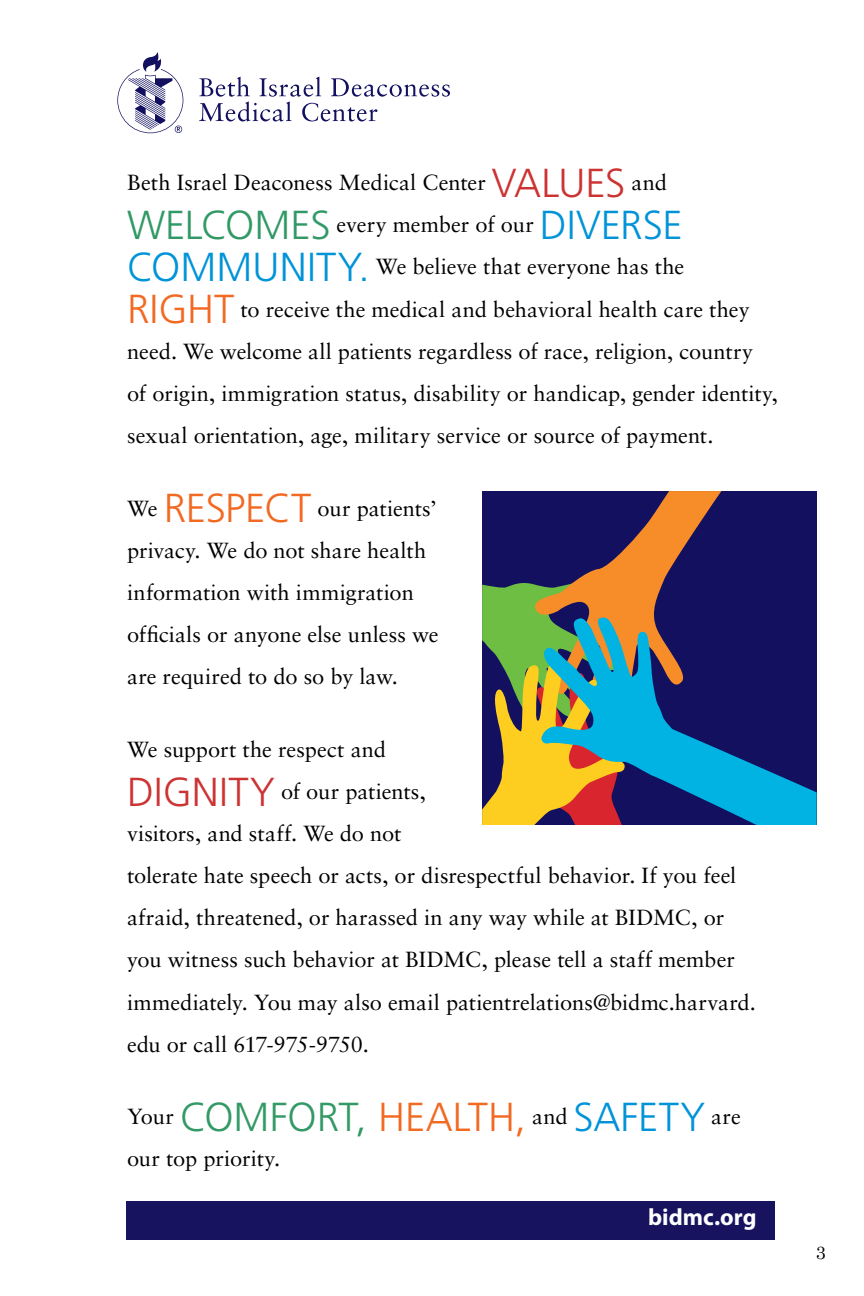
<style>
.page{position:relative;width:864px;height:1296px;background:#fff}
.page>*{position:absolute;margin:0;border:0;box-sizing:border-box;transform-origin:0 0}
.t1{font:700 23.6px "Myriad Pro";color:#fff}
.t2{font:22px/42.2px "Sabon";color:#000}
.t3{font:18px "Century";color:#000}
.s1{font-family:"Frutiger";font-weight:300;font-size:40.4px;color:#c33}
.s2{font-family:"Frutiger";font-weight:300;font-size:40.4px;color:#319966}
.s3{font-family:"Frutiger";font-weight:300;font-size:40.4px;color:#0093d8}
.s4{font-family:"Frutiger";font-weight:300;font-size:40.4px;color:#f26922}
.s5{font-family:"Frutiger";font-weight:300;font-size:40.4px;color:#396}
</style>
<div class="page">
<div style="left:126px;top:1201px;width:649px;height:38px;background:#17135f"></div>
<svg style="left:199px;top:77px;width:251px;height:44px"></svg>
<svg style="left:117px;top:52px;width:66px;height:81px"></svg>
<div style="left:482px;top:491px;width:335px;height:334px;background:#12105f"></div>
<svg style="left:482px;top:491px;width:239px;height:334px"></svg>
<svg style="left:538px;top:617px;width:279px;height:208px"></svg>
<p class="t2" style="left:127px;top:163px;width:652px">Beth Israel Deaconess Medical Center <span class="s1">VALUES</span> and <span class="s2">WELCOMES</span> every member of our <span class="s3">DIVERSE COMMUNITY.</span> We believe that everyone has the <span class="s4">RIGHT</span> to receive the medical and behavioral health care they need. We welcome all patients regardless of race, religion, country<br>of origin, immigration status, disability or handicap, gender identity, sexual orientation, age, military service or source of payment.</p>
<p class="t2" style="left:127px;top:489px;width:313px">We <span class="s4">RESPECT</span> our patients’ privacy. We do not share health information with immigration officials or anyone else unless we are required to do so by law.</p>
<p class="t2" style="left:127px;top:730px;width:630px">We support the respect and<br><span class="s1">DIGNITY</span> of our patients,<br>visitors, and staff. We do not<br>tolerate hate speech or acts, or disrespectful behavior. If you feel afraid, threatened, or harassed in any way while at BIDMC, or you witness such behavior at BIDMC, please tell a staff member immediately. You may also email patientrelations@bidmc.harvard. edu or call 617-975-9750.</p>
<p class="t2" style="left:127px;top:1097px;width:615px">Your <span class="s5">COMFORT,</span> <span class="s4">HEALTH,</span> and <span class="s3">SAFETY</span> are our top priority.</p>
<p class="t1" style="left:648px;top:1208px;width:110px">bidmc.org</p>
<p class="t3" style="left:816px;top:1241px;width:12px">3</p>
</div>
